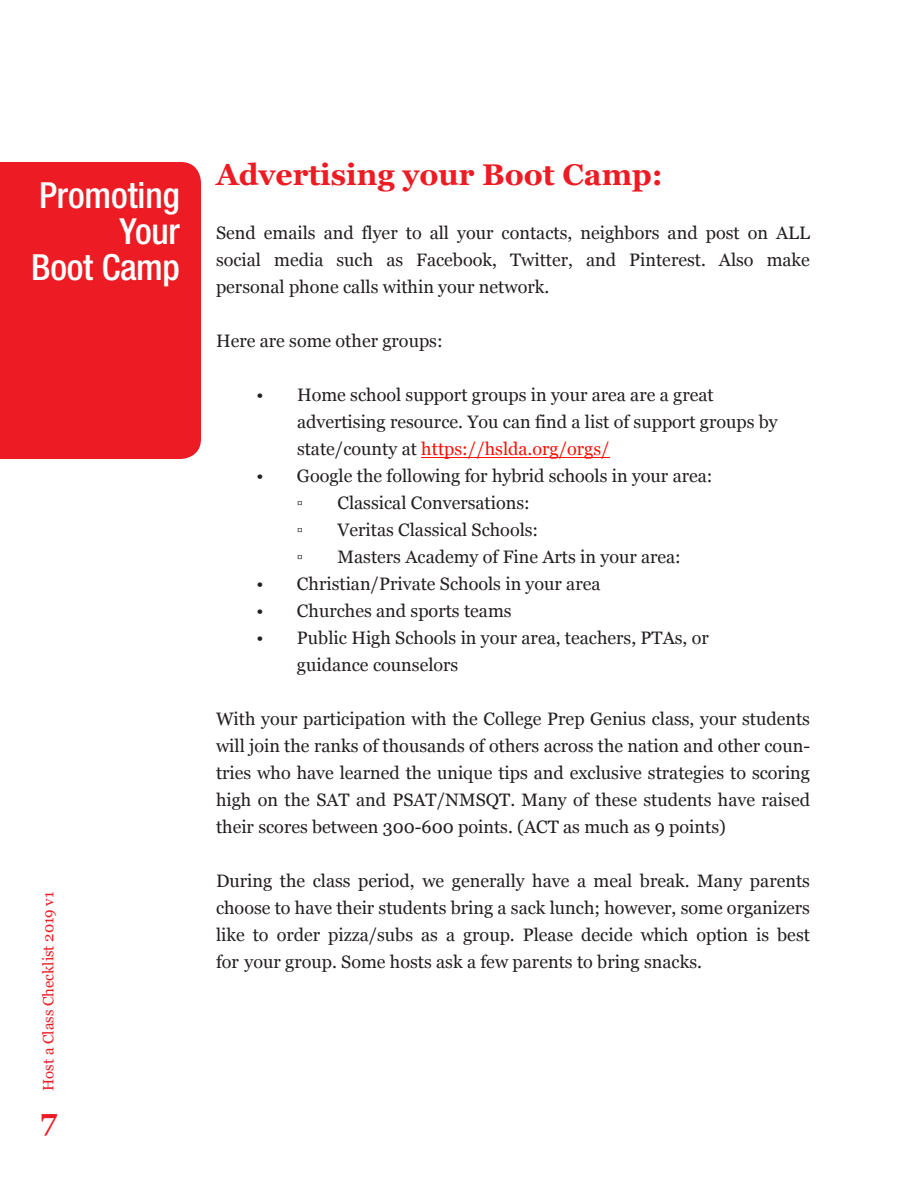
<style>
.page{position:relative;width:918px;height:1188px;background:#fff}
.page>*{position:absolute;margin:0;border:0;box-sizing:border-box;transform-origin:0 0}
.t1{font:500 condensed 36px/36px "Helvetica Neue LT Std";letter-spacing:-.01em;color:#fff;text-align:right}
.t2{font:700 30px "Georgia";color:#ed1c24}
.t3{font:18px/27px "Georgia";color:#231f20;text-align:justify}
.t4{font:15px "Georgia";color:#ed1c24}
.s1{color:#ff0f04}
</style>
<div class="page">
<div style="left:0;top:162px;width:201px;height:297px;background:#ed1c24"></div>
<hr style="left:421px;top:457px;width:189px;height:1px;background:#ff0f04">
<h1 class="t1" style="left:31px;top:177px;width:150px">Promoting<br>Your<br>Boot Camp</h1>
<p class="t4" style="left:39px;top:1091px;width:201px;rotate:-90deg">Host a Class Checklist 2019 v1</p>
<h2 class="t2" style="left:40px;top:1100px;width:18px">7</h2>
<h2 class="t2" style="left:216px;top:155px;width:449px">Advertising your Boot Camp:</h2>
<p class="t3" style="left:216px;top:218px;width:596px">Send emails and flyer to all your contacts, neighbors and post on ALL social media such as Facebook, Twitter, and Pinterest. Also make personal phone calls within your network.</p>
<p class="t3" style="left:216px;top:326px;width:228px">Here are some other groups:</p>
<p class="t3" style="left:297px;top:380px;width:482px;text-align:left;text-indent:-40px">• Home school support groups in your area are a great advertising resource. You can find a list of support groups by state/county at <span class="s1">https://hslda.org/orgs/</span></p>
<p class="t3" style="left:297px;top:461px;width:417px;text-indent:-40px">• Google the following for hybrid schools in your area: ▫</p>
<p class="t3" style="left:337px;top:488px;width:194px">Classical Conversations:</p>
<p class="t3" style="left:297px;top:515px;width:8px">▫</p>
<p class="t3" style="left:337px;top:515px;width:202px">Veritas Classical Schools:</p>
<p class="t3" style="left:297px;top:542px;width:8px">▫</p>
<p class="t3" style="left:337px;top:542px;width:345px">Masters Academy of Fine Arts in your area:</p>
<p class="t3" style="left:256px;top:569px;width:345px">• Christian/Private Schools in your area</p>
<p class="t3" style="left:256px;top:596px;width:257px">• Churches and sports teams</p>
<p class="t3" style="left:297px;top:623px;width:413px;text-indent:-40px">• Public High Schools in your area, teachers, PTAs, or guidance counselors</p>
<p class="t3" style="left:216px;top:704px;width:596px">With your participation with the College Prep Genius class, your students will join the ranks of thousands of others across the nation and other coun&shy;tries who have learned the unique tips and exclusive strategies to scoring high on the SAT and PSAT/NMSQT. Many of these students have raised their scores between 300-600 points. (ACT as much as 9 points)</p>
<p class="t3" style="left:216px;top:866px;width:596px">During the class period, we generally have a meal break. Many parents choose to have their students bring a sack lunch; however, some organizers like to order pizza/subs as a group. Please decide which option is best for your group. Some hosts ask a few parents to bring snacks.</p>
</div>
